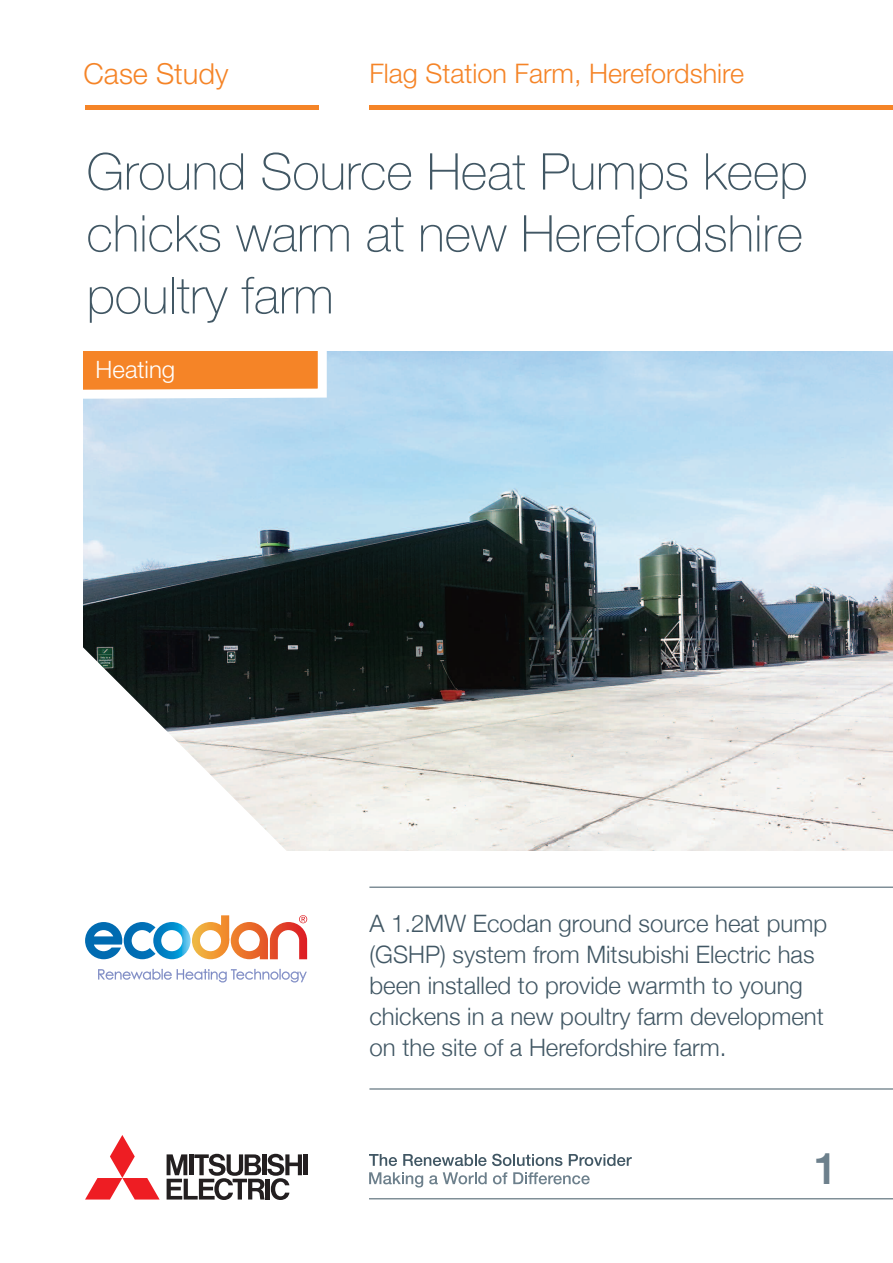
<style>
.page{position:relative;width:893px;height:1263px;background:#fff}
.page>*{position:absolute;margin:0;border:0;box-sizing:border-box;transform-origin:0 0}
.t1{font:100 50.7px/61.9px "Helvetica Neue LT Pro";color:#415764;text-align:justify}
.t2{font:500 43.65px "Helvetica Neue";color:#6d808c}
.t3{font:300 28.95px "Helvetica Neue LT Pro";color:#f58427}
.t4{font:300 27px "Helvetica Neue LT Pro";color:#f58427}
.t5{font:300 24px/31px "Helvetica Neue";color:#415764}
.t6{font:300 24px "Helvetica Neue LT Pro";color:#fff}
</style>
<div class="page">
<svg style="left:369px;top:1154px;width:28px;height:12px"></svg>
<svg style="left:403px;top:1154px;width:83px;height:12px"></svg>
<svg style="left:492px;top:1154px;width:70px;height:12px"></svg>
<svg style="left:569px;top:1154px;width:63px;height:12px"></svg>
<svg style="left:369px;top:1172px;width:54px;height:15px"></svg>
<svg style="left:429px;top:1172px;width:58px;height:12px"></svg>
<svg style="left:493px;top:1172px;width:14px;height:12px"></svg>
<svg style="left:513px;top:1172px;width:77px;height:12px"></svg>
<svg style="left:85px;top:1135px;width:75px;height:64px"></svg>
<hr style="left:304px;top:1154px;width:4px;height:21px;background:#231f20">
<svg style="left:167px;top:1154px;width:135px;height:46px"></svg>
<hr style="left:85px;top:105px;width:234px;height:4px;background:#f58427">
<hr style="left:369px;top:105px;width:524px;height:4px;background:#f58427">
<hr style="left:369px;top:887px;width:524px;height:1px;background:#415764">
<hr style="left:369px;top:1088px;width:524px;height:1px;background:#415764">
<hr style="left:369px;top:1198px;width:524px;height:1px;background:#415764">
<img style="left:84px;top:352px;width:809px;height:498px">
<svg style="left:83px;top:633px;width:205px;height:218px"></svg>
<svg style="left:83px;top:351px;width:248px;height:52px"></svg>
<svg style="left:85px;top:915px;width:222px;height:44px"></svg>
<svg style="left:98px;top:969px;width:209px;height:13px"></svg>
<p class="t3" style="left:84px;top:64px;width:146px">Case Study</p>
<p class="t4" style="left:369px;top:64px;width:376px">Flag Station Farm, Herefordshire</p>
<h1 class="t1" style="left:87px;top:145px;width:722px">Ground Source Heat Pumps keep chicks warm at new Herefordshire poultry farm</h1>
<p class="t6" style="left:96px;top:360px;width:81px">Heating</p>
<p class="t5" style="left:369px;top:907px;width:459px">A 1.2MW Ecodan ground source heat pump (GSHP) system from Mitsubishi Electric has been installed to provide warmth to young chickens in a new poultry farm development on the site of a Herefordshire farm.</p>
<h2 class="t2" style="left:814px;top:1141px;width:26px">1</h2>
</div>
